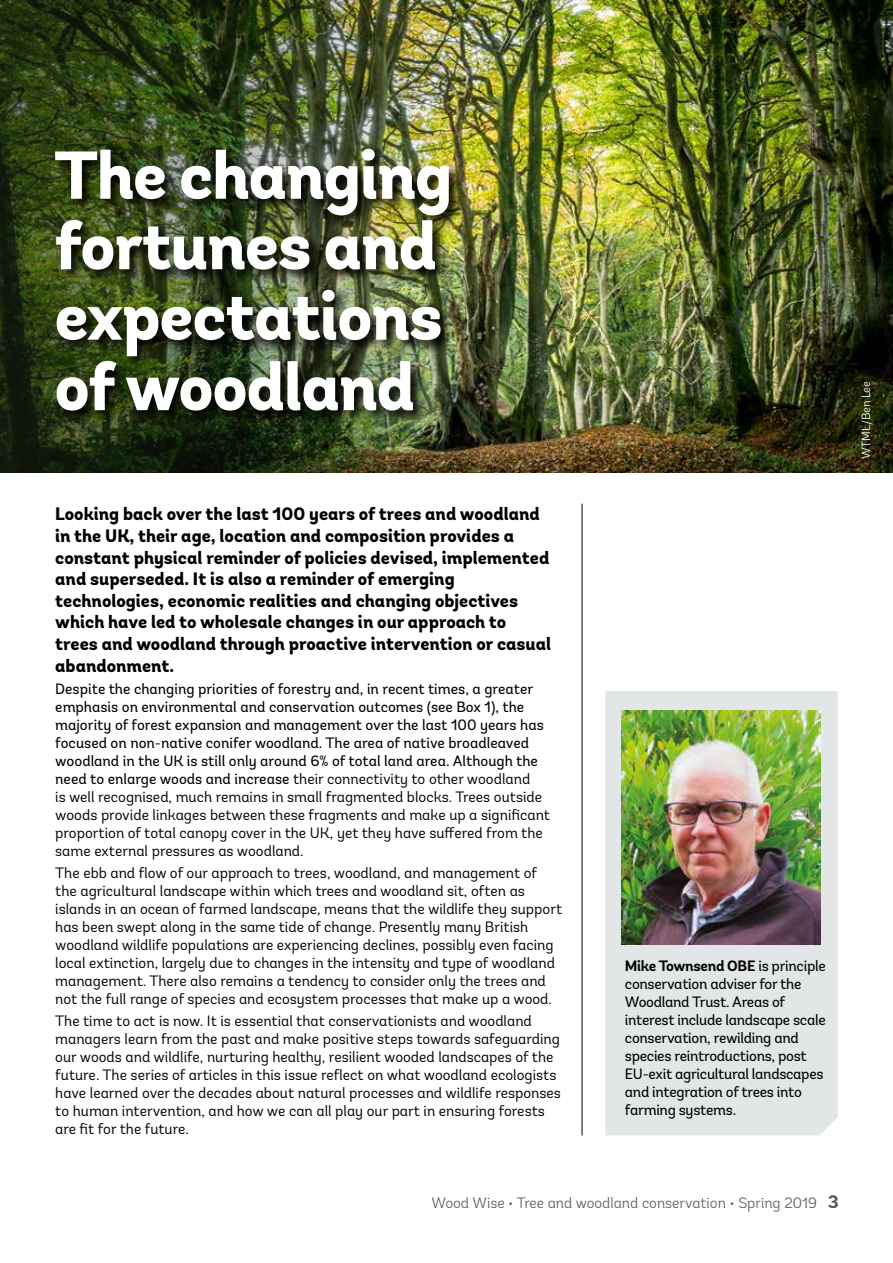
<style>
.page{position:relative;width:893px;height:1263px;background:#fff}
.page>*{position:absolute;margin:0;border:0;box-sizing:border-box;transform-origin:0 0}
.t1{font:800 67.5px/70.5px "Andes";letter-spacing:-.02em;color:#fff}
.t2{font:800 18px/21.6px "Andes";color:#000}
.t3{font:15px/18px "Andes";color:#000}
.t4{font:15px/18px "Andes";color:#000}
.t5{font:15px/18px "Andes";letter-spacing:-.02em;color:#000}
.t6{font:300 15px "Andes";color:#575756}
.t7{font:12px "Andes";letter-spacing:-.02em;color:#fff}
.s1{font-style:inherit}
.s2{font-weight:700}
.s3{font-weight:700;font-size:18px}
</style>
<div class="page">
<img style="left:525px;top:0;width:368px;height:472px">
<hr style="left:582px;top:504px;width:1px;height:631px;background:#000">
<div style="left:605px;top:691px;width:233px;height:444px;background:#e3e6e6"></div>
<img style="left:621px;top:711px;width:199px;height:234px">
<img style="left:0;top:0;width:525px;height:472px">
<img style="left:52px;top:146px;width:412px;height:280px">
<h1 class="t1" style="left:54px;top:143px;width:400px">The changing fortunes and expectations of woodland</h1>
<p class="t2" style="left:55px;top:504px;width:497px">Looking back over the last 100 years of trees and woodland in the UK, their age, location and composition provides a constant physical reminder of policies devised, implemented and superseded. It is also a reminder of emerging technologies, economic realities and changing objectives which have led to wholesale changes in our approach to trees and woodland through proactive intervention or casual abandonment.</p>
<p class="t4" style="left:55px;top:680px;width:496px">Despite the changing priorities of forestry and, in recent times, a greater emphasis on environmental and conservation outcomes (see Box 1), the majority of forest expansion and management over the last 100 years has focused on non-native conifer woodland. The area of native broadleaved woodland in the UK is still only around 6% of total land area. Although the need to enlarge woods and increase <span class="s1">their connectivity to other woodland<br>is well recognised, much remains in small fragmented blocks. Trees outside woods provide linkages between these fragments and make up a significant proportion of total canopy cover in the UK, yet they have suffered from the same external pressures as woodland.</span></p>
<p class="t3" style="left:55px;top:864px;width:508px">The ebb and flow of our approach to trees, woodland, and management of the agricultural landscape within which trees and woodland sit, often as islands in an ocean of farmed landscape, means that the wildlife they support has been swept along in the same tide of change. Presently many British woodland wildlife populations are experiencing declines, possibly even facing local extinction, largely due to changes in the intensity and type of woodland management. There also remains a tendency to consider only the trees and not the full range of species and ecosystem processes that make up a wood.</p>
<p class="t3" style="left:55px;top:1012px;width:507px">The time to act is now. It is essential that conservationists and woodland managers learn from the past and make positive steps towards safeguarding our woods and wildlife, nurturing healthy, resilient wooded landscapes of the future. The series of articles in this issue reflect on what woodland ecologists have learned over the decades about natural processes and wildlife responses to human intervention, and how we can all play our part in ensuring forests are fit for the future.</p>
<p class="t7" style="left:859px;top:459px;width:80px;rotate:-90deg">WTML/Ben Lee</p>
<p class="t5" style="left:625px;top:957px;width:202px"><span class="s2">Mike Townsend OBE</span> is principle conservation adviser for the<br>Woodland Trust. Areas of interest include landscape scale conservation, rewilding and species reintroductions, post<br>EU-exit agricultural landscapes and integration of trees into farming systems.</p>
<p class="t6" style="left:431px;top:1194px;width:409px">Wood Wise • Tree and woodland conservation • Spring 2019 <span class="s3">3</span></p>
</div>
